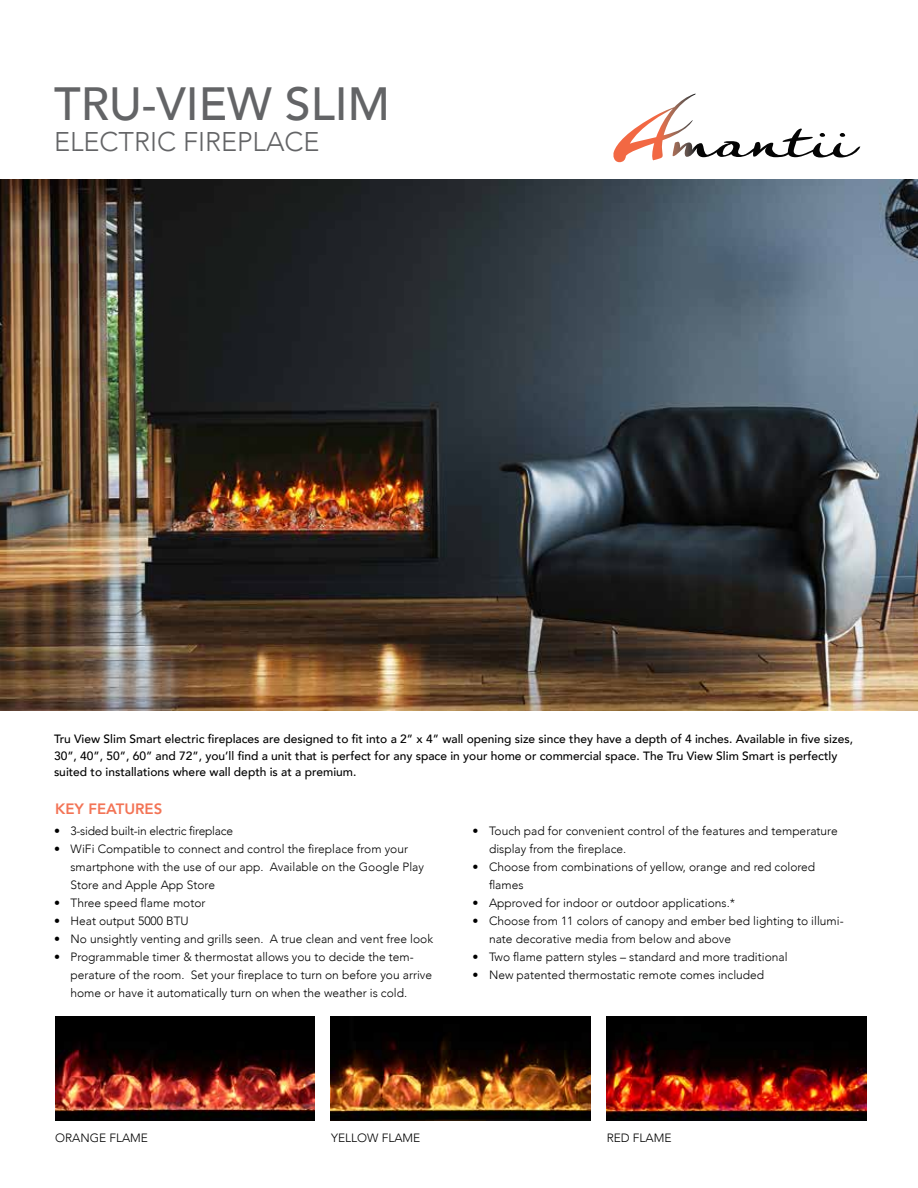
<style>
.page{position:relative;width:918px;height:1188px;background:#fff}
.page>*{position:absolute;margin:0;border:0;box-sizing:border-box;transform-origin:0 0}
.t1{font:500 46.5px "Avenir";color:#636466}
.t2{font:300 27px "Avenir";color:#636466}
.t3{font:800 15px "Avenir";color:#f37456}
.t4{font:300 12px/18px "Avenir";color:#000}
.t5{font:500 12px/16.5px "Avenir";color:#000}
.t6{font:300 12px "Avenir";letter-spacing:-.02em;color:#000}
</style>
<div class="page">
<img style="left:0;top:179px;width:918px;height:532px">
<svg style="left:613px;top:94px;width:247px;height:68px"></svg>
<img style="left:55px;top:1017px;width:260px;height:104px">
<img style="left:331px;top:1017px;width:259px;height:104px">
<img style="left:607px;top:1017px;width:259px;height:104px">
<h1 class="t1" style="left:54px;top:63px;width:337px">TRU-VIEW SLIM</h1>
<h2 class="t2" style="left:54px;top:126px;width:267px">ELECTRIC FIREPLACE</h2>
<p class="t5" style="left:54px;top:730px;width:801px">Tru View Slim Smart electric fireplaces are designed to fit into a 2” x 4” wall opening size since they have a depth of 4 inches. Available in five sizes,<br>30”, 40”, 50”, 60” and 72”, you’ll find a unit that is perfect for any space in your home or commercial space. The Tru View Slim Smart is perfectly suited to installations where wall depth is at a premium.</p>
<p class="t3" style="left:55px;top:797px;width:109px">KEY FEATURES</p>
<p class="t6" style="left:54px;top:824px;width:181px">• 3-sided built-in electric fireplace</p>
<p class="t4" style="left:70px;top:840px;width:355px;text-indent:-16px">• WiFi Compatible to connect and control the fireplace from your smartphone with the use of our app. Available on the Google Play<br>Store and Apple App Store</p>
<p class="t4" style="left:54px;top:894px;width:153px">• Three speed flame motor</p>
<p class="t4" style="left:54px;top:912px;width:136px">• Heat output 5000 BTU</p>
<p class="t4" style="left:54px;top:930px;width:381px">• No unsightly venting and grills seen. A true clean and vent free look</p>
<p class="t4" style="left:70px;top:948px;width:363px;text-indent:-16px">• Programmable timer &amp; thermostat allows you to decide the tem&shy;perature of the room. Set your fireplace to turn on before you arrive home or have it automatically turn on when the weather is cold.</p>
<p class="t4" style="left:489px;top:822px;width:350px;text-indent:-16px">• Touch pad for convenient control of the features and temperature display from the fireplace.</p>
<p class="t4" style="left:489px;top:858px;width:328px;text-indent:-16px">• Choose from combinations of yellow, orange and red colored flames</p>
<p class="t4" style="left:472px;top:894px;width:264px">• Approved for indoor or outdoor applications.*</p>
<p class="t4" style="left:489px;top:912px;width:356px;text-indent:-16px">• Choose from 11 colors of canopy and ember bed lighting to illumi&shy;nate decorative media from below and above</p>
<p class="t4" style="left:472px;top:948px;width:317px">• Two flame pattern styles – standard and more traditional</p>
<p class="t4" style="left:472px;top:966px;width:293px">• New patented thermostatic remote comes included</p>
<p class="t4" style="left:55px;top:1129px;width:94px">ORANGE FLAME</p>
<p class="t4" style="left:331px;top:1129px;width:91px">YELLOW FLAME</p>
<p class="t4" style="left:607px;top:1129px;width:66px">RED FLAME</p>
</div>
